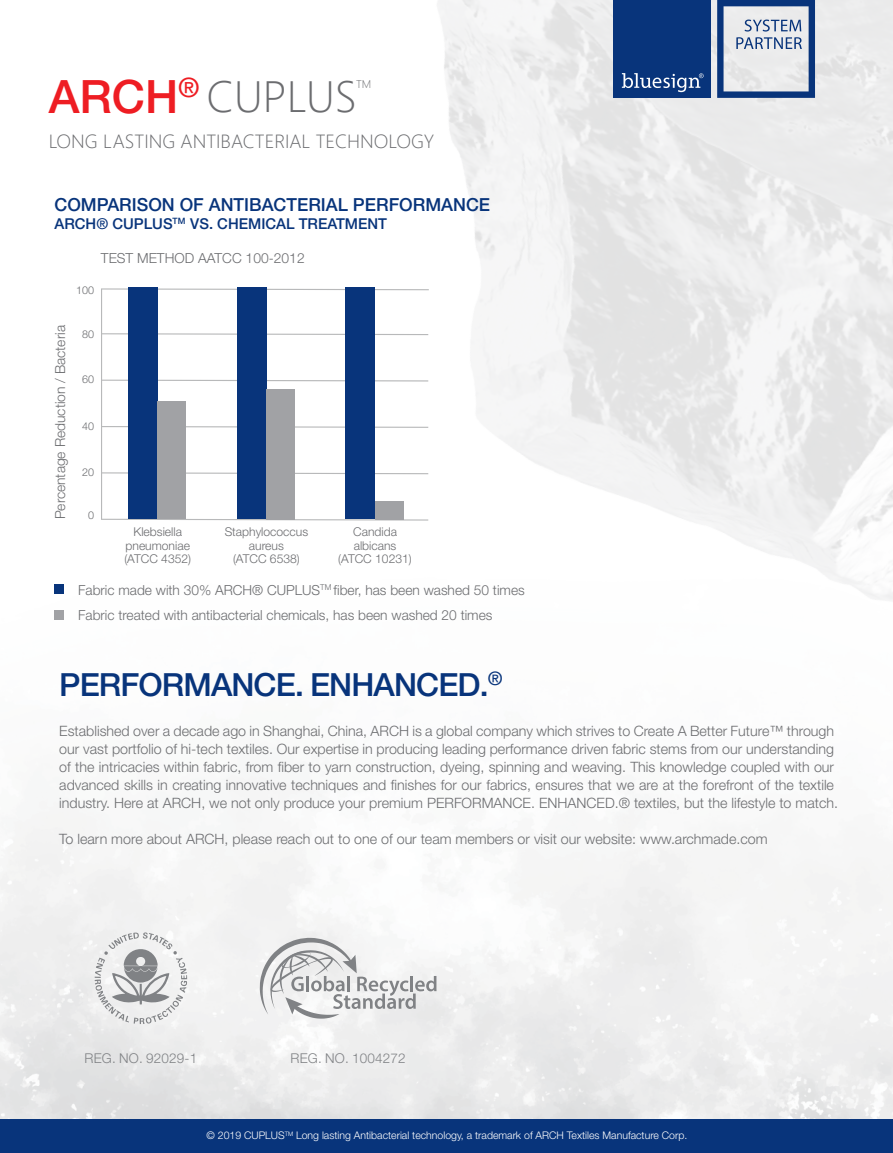
<style>
.page{position:relative;width:893px;height:1153px;background:#fff}
.page>*{position:absolute;margin:0;border:0;box-sizing:border-box;transform-origin:0 0}
.t1{font:500 46.05px "Helvetica Neue";color:#ee1d23}
.t2{font:300 40.95px "Microsoft Ya Hei";color:#6c6d70}
.t3{font:500 31.95px "Helvetica Neue";letter-spacing:-.03em;color:#08347b}
.t4{font:500 18px "Helvetica Neue";color:#08347b}
.t5{font:300 17.85px "Microsoft Ya Hei";color:#6c6d70}
.t6{font:500 15px "Helvetica Neue";color:#08347b}
.t7{font:300 14.25px/18px "Helvetica Neue";color:#6c6d70}
.t8{font:300 13.8px/25.3px "Helvetica Neue";color:#6c6d70}
.t9{font:300 13.5px "Helvetica Neue";letter-spacing:.015em;color:#808285}
.t10{font:300 12.15px/13.8px "Helvetica Neue";color:#6c6d70;text-align:center}
.t11{font:300 10.8px "Helvetica Neue";color:#6c6d70}
.t12{font:300 10.5px "Helvetica Neue";color:#fff}
.t13{font:300 10.5px "Microsoft Ya Hei";color:#6c6d70}
</style>
<div class="page">
<img style="left:0;top:584px;width:893px;height:535px">
<img style="left:86px;top:0;width:807px;height:857px">
<svg style="left:101px;top:288px;width:328px;height:232px"></svg>
<div style="left:128px;top:287px;width:30px;height:232px;background:#08347b"></div>
<div style="left:158px;top:401px;width:28px;height:118px;background:#a1a2a5"></div>
<div style="left:237px;top:287px;width:29px;height:232px;background:#08347b"></div>
<div style="left:345px;top:287px;width:30px;height:232px;background:#08347b"></div>
<div style="left:266px;top:389px;width:29px;height:130px;background:#a1a2a5"></div>
<div style="left:375px;top:501px;width:28px;height:18px;background:#a1a2a5"></div>
<div style="left:55px;top:584px;width:9px;height:9px;background:#08347b"></div>
<div style="left:55px;top:610px;width:9px;height:10px;background:#a1a2a5"></div>
<div style="left:613px;top:0;width:98px;height:98px;background:#08347b"></div>
<svg style="left:622px;top:73px;width:82px;height:19px"></svg>
<svg style="left:717px;top:0;width:98px;height:98px;background:#a8b5ca"></svg>
<svg style="left:260px;top:937px;width:177px;height:81px"></svg>
<svg style="left:95px;top:931px;width:92px;height:92px"></svg>
<div style="left:0;top:1119px;width:893px;height:33px;background:#08347b"></div>
<h1 class="t1" style="left:49px;top:69px;width:153px">ARCH<sup>®</sup></h1>
<h2 class="t2" style="left:207px;top:70px;width:152px">CUPLUS</h2>
<p class="t13" style="left:356px;top:77px;width:17px">TM</p>
<p class="t5" style="left:49px;top:130px;width:387px">LONG LASTING ANTIBACTERIAL TECHNOLOGY</p>
<p class="t4" style="left:54px;top:194px;width:437px">COMPARISON OF ANTIBACTERIAL PERFORMANCE</p>
<p class="t6" style="left:54px;top:215px;width:334px">ARCH® CUPLUS<sup>TM</sup> VS. CHEMICAL TREATMENT</p>
<p class="t8" style="left:101px;top:245px;width:205px">TEST METHOD AATCC 100-2012</p>
<p class="t11" style="left:76px;top:284px;width:19px">100</p>
<p class="t8" style="left:47px;top:519px;width:196px;rotate:-90deg">Percentage Reduction / Bacteria</p>
<p class="t11" style="left:82px;top:327px;width:13px">80</p>
<p class="t11" style="left:82px;top:373px;width:13px">60</p>
<p class="t11" style="left:82px;top:420px;width:13px">40</p>
<p class="t11" style="left:82px;top:466px;width:13px">20</p>
<p class="t11" style="left:88px;top:509px;width:7px">0</p>
<p class="t10" style="left:124px;top:524px;width:68px">Klebsiella pneumoniae (ATCC 4352)</p>
<p class="t10" style="left:225px;top:524px;width:85px">Staphylococcus aureus<br>(ATCC 6538)</p>
<p class="t10" style="left:338px;top:524px;width:75px">Candida albicans (ATCC 10231)</p>
<p class="t8" style="left:78px;top:576px;width:448px">Fabric made with 30% ARCH® CUPLUS<sup>TM</sup> fiber, has been washed 50 times<br>Fabric treated with antibacterial chemicals, has been washed 20 times</p>
<h3 class="t3" style="left:59px;top:665px;width:445px">PERFORMANCE. ENHANCED.<sup>®</sup></h3>
<p class="t7" style="left:59px;top:721px;width:780px">Established over a decade ago in Shanghai, China, ARCH is a global company which strives to Create A Better Future™ through our vast portfolio of hi-tech textiles. Our expertise in producing leading performance driven fabric stems from our understanding of the intricacies within fabric, from fiber to yarn construction, dyeing, spinning and weaving. This knowledge coupled with our advanced skills in creating innovative techniques and finishes for our fabrics, ensures that we are at the forefront of the textile industry. Here at ARCH, we not only produce your premium PERFORMANCE. ENHANCED.® textiles, but the lifestyle to match.</p>
<p class="t7" style="left:59px;top:829px;width:710px">To learn more about ARCH, please reach out to one of our team members or visit our website: www.archmade.com</p>
<p class="t9" style="left:85px;top:1050px;width:114px">REG. NO. 92029-1</p>
<p class="t9" style="left:291px;top:1050px;width:117px">REG. NO. 1004272</p>
<p class="t12" style="left:206px;top:1128px;width:482px">© 2019 CUPLUS<sup>TM</sup> Long lasting Antibacterial technology, a trademark of ARCH Textiles Manufacture Corp.</p>
</div>
